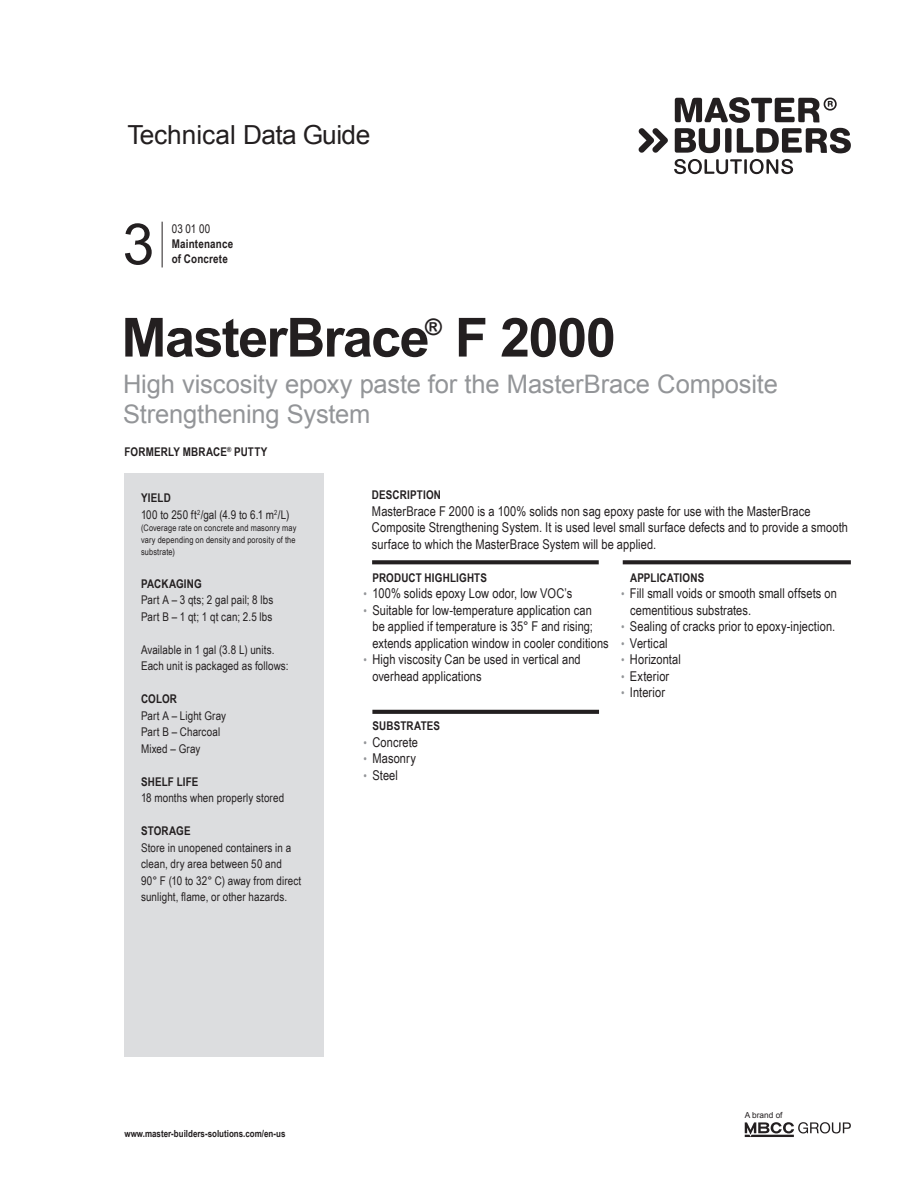
<style>
.page{position:relative;width:918px;height:1188px;background:#fff}
.page>*{position:absolute;margin:0;border:0;box-sizing:border-box;transform-origin:0 0}
.t1{font:57px "Arial";color:#231f20}
.t2{font:700 54px "Arial";letter-spacing:-.03em;color:#231f20}
.t3{font:26.25px "Arial";letter-spacing:-.015em;color:#231f20}
.t4{font:25.5px/30px "Arial";letter-spacing:-.005em;color:#939598}
.t5{font:700 22.8px "Arial";color:#231f20}
.t6{font:13.5px/16.5px "Arial Narrow";letter-spacing:.005em;color:#231f20}
.t7{font:12px/16.5px "Arial Narrow";letter-spacing:.01em;color:#231f20}
.t8{font:700 12px/15px "Arial Narrow";letter-spacing:.015em;color:#231f20}
.t9{font:700 9.75px "Arial Narrow";color:#231f20}
.t10{font:9px/12px "Arial Narrow";letter-spacing:.02em;color:#231f20;text-align:justify}
.t11{font:8.25px "Arial";color:#231f20}
.s1{font-weight:700}
.s2{font-size:12px;color:#939598}
</style>
<div class="page">
<svg style="left:674px;top:159px;width:119px;height:15px"></svg>
<svg style="left:639px;top:128px;width:29px;height:25px"></svg>
<svg style="left:675px;top:97px;width:176px;height:56px"></svg>
<svg style="left:745px;top:1122px;width:106px;height:15px"></svg>
<hr style="left:162px;top:222px;width:1px;height:45px;background:#231f20">
<div style="left:125px;top:473px;width:199px;height:583px;background:#dcdddf"></div>
<svg style="left:372px;top:560px;width:227px;height:4px"></svg>
<svg style="left:623px;top:560px;width:228px;height:4px"></svg>
<svg style="left:372px;top:710px;width:227px;height:4px"></svg>
<h3 class="t3" style="left:128px;top:118px;width:244px">Technical Data Guide</h3>
<p class="t1" style="left:123px;top:207px;width:33px">3</p>
<p class="t7" style="left:172px;top:220px;width:40px">03 01 00</p>
<p class="t8" style="left:172px;top:236px;width:63px">Maintenance of Concrete</p>
<p class="t5" style="left:425px;top:311px;width:18px">®</p>
<p class="t2" style="left:455px;top:302px;width:163px">F 2000</p>
<p class="t4" style="left:123px;top:369px;width:656px">High viscosity epoxy paste for the MasterBrace Composite<br>Strengthening System</p>
<p class="t8" style="left:125px;top:443px;width:144px">FORMERLY MBRACE<sup>®</sup> PUTTY</p>
<p class="t2" style="left:122px;top:302px;width:310px">MasterBrace</p>
<p class="t7" style="left:141px;top:489px;width:150px"><span class="s1">YIELD<br></span>100 to 250 ft<sup>2</sup>/gal (4.9 to 6.1 m<sup>2</sup>/L)</p>
<p class="t10" style="left:141px;top:521px;width:157px">(Coverage rate on concrete and masonry may vary depending on density and porosity of the substrate)</p>
<p class="t7" style="left:141px;top:575px;width:134px"><span class="s1">PACKAGING<br></span>Part A – 3 qts; 2 gal pail; 8 lbs</p>
<p class="t7" style="left:141px;top:608px;width:133px">Part B – 1 qt; 1 qt can; 2.5 lbs</p>
<p class="t7" style="left:141px;top:641px;width:149px">Available in 1 gal (3.8 L) units.<br>Each unit is packaged as follows:</p>
<p class="t7" style="left:141px;top:690px;width:87px"><span class="s1">COLOR<br></span>Part A – Light Gray</p>
<p class="t7" style="left:141px;top:723px;width:81px">Part B – Charcoal</p>
<p class="t7" style="left:141px;top:740px;width:61px">Mixed – Gray</p>
<p class="t7" style="left:141px;top:773px;width:145px"><span class="s1">SHELF LIFE<br></span>18 months when properly stored</p>
<p class="t7" style="left:141px;top:822px;width:162px"><span class="s1">STORAGE<br></span>Store in unopened containers in a clean, dry area between 50 and<br>90° F (10 to 32° C) away from direct sunlight, flame, or other hazards.</p>
<p class="t8" style="left:372px;top:487px;width:71px">DESCRIPTION</p>
<p class="t6" style="left:372px;top:502px;width:478px">MasterBrace F 2000 is a 100% solids non sag epoxy paste for use with the MasterBrace<br>Composite Strengthening System. It is used level small surface defects and to provide a smooth surface to which the MasterBrace System will be applied.</p>
<p class="t8" style="left:372px;top:570px;width:116px">PRODUCT HIGHLIGHTS</p>
<p class="t6" style="left:363px;top:585px;width:210px"><span class="s2">•</span> 100% solids epoxy Low odor, low VOC’s</p>
<p class="t6" style="left:372px;top:601px;width:238px;text-indent:-9px"><span class="s2">•</span> Suitable for low-temperature application can<br>be applied if temperature is 35° F and rising; extends application window in cooler conditions</p>
<p class="t6" style="left:372px;top:651px;width:210px;text-indent:-9px"><span class="s2">•</span> High viscosity Can be used in vertical and overhead applications</p>
<p class="t8" style="left:372px;top:718px;width:69px">SUBSTRATES</p>
<p class="t6" style="left:363px;top:733px;width:56px"><span class="s2">•</span> Concrete</p>
<p class="t6" style="left:363px;top:750px;width:54px"><span class="s2">•</span> Masonry</p>
<p class="t6" style="left:363px;top:766px;width:36px"><span class="s2">•</span> Steel</p>
<p class="t8" style="left:630px;top:570px;width:76px">APPLICATIONS</p>
<p class="t6" style="left:630px;top:585px;width:209px;text-indent:-9px"><span class="s2">•</span> Fill small voids or smooth small offsets on cementitious substrates.</p>
<p class="t6" style="left:621px;top:618px;width:216px"><span class="s2">•</span> Sealing of cracks prior to epoxy-injection.</p>
<p class="t6" style="left:621px;top:634px;width:48px"><span class="s2">•</span> Vertical</p>
<p class="t6" style="left:621px;top:651px;width:61px"><span class="s2">•</span> Horizontal</p>
<p class="t6" style="left:621px;top:667px;width:50px"><span class="s2">•</span> Exterior</p>
<p class="t6" style="left:621px;top:684px;width:46px"><span class="s2">•</span> Interior</p>
<p class="t9" style="left:125px;top:1126px;width:162px">www.master-builders-solutions.com/en-us</p>
<p class="t11" style="left:745px;top:1110px;width:39px">A brand of</p>
</div>
